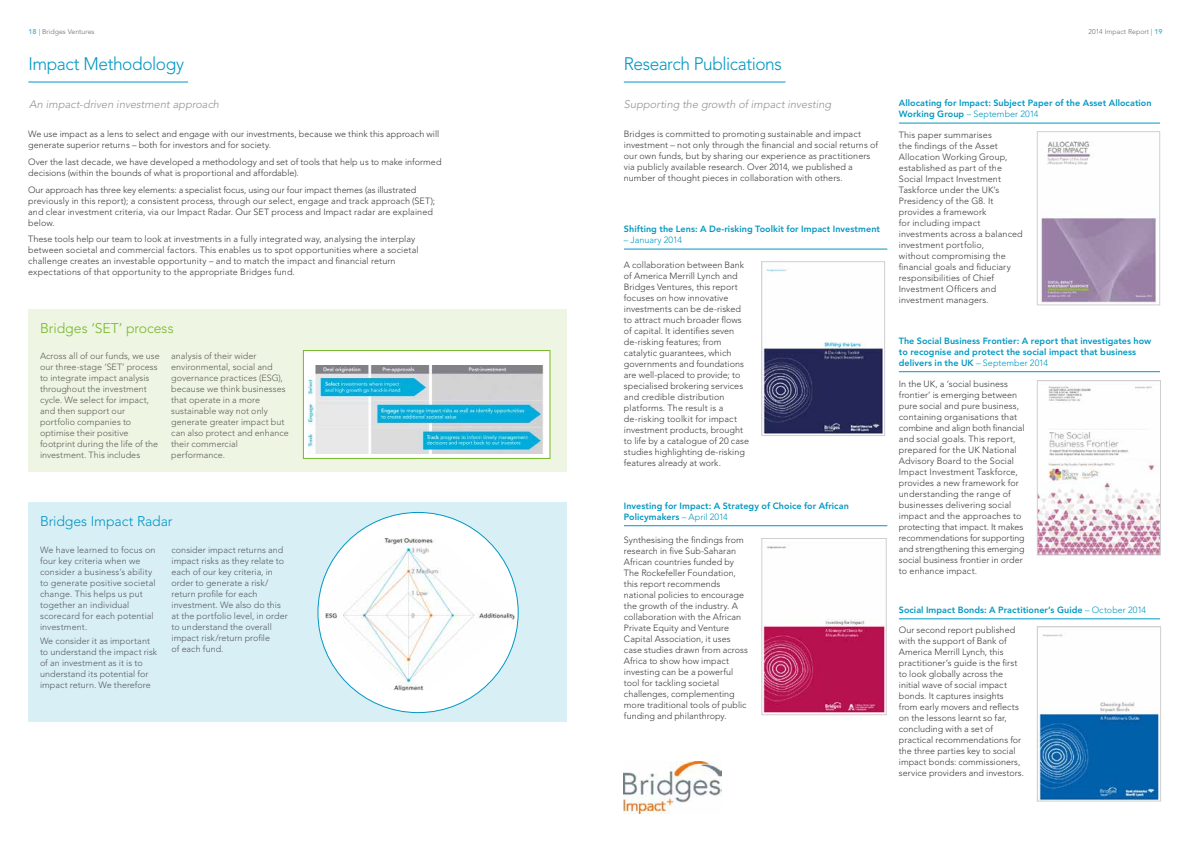
<style>
.page{position:relative;width:1191px;height:842px;background:#fff}
.page>*{position:absolute;margin:0;border:0;box-sizing:border-box;transform-origin:0 0}
.t1{font:300 18px "Avenir LT Std";letter-spacing:-.025em;color:#0098c3;scale:.96 1}
.t2{font:300 14px "Avenir LT Std";letter-spacing:-.005em;color:#76b82a}
.t3{font:300 14px "Avenir LT Std";letter-spacing:-.01em;color:#0098c3}
.t4{font:italic 300 11px "Avenir LT Std";letter-spacing:.005em;color:#929292}
.t5{font:300 9px/11px "Avenir LT Std";letter-spacing:.005em;color:#3c3c3b}
.t6{font:300 9px/11px "Avenir LT Std";letter-spacing:.005em;color:#646363}
.t7{font:800 9px/11px "Avenir LT Std";letter-spacing:.005em;color:#0098c3}
.t8{font:300 9px "Avenir LT Std";color:#0098c3}
.t9{font:300 7px "Avenir LT Std";color:#706f6f}
.s1{font-weight:800;color:#4db7d5}
.s2{font-weight:300}
</style>
<div class="page">
<hr style="left:28px;top:82px;width:160px;height:1px;background:#0098c3">
<div style="left:28px;top:502px;width:539px;height:219px;background:#d9eff6"></div>
<div style="left:28px;top:310px;width:539px;height:162px;background:#eef5e3"></div>
<div style="left:303px;top:350px;width:247px;height:108px;background:#fff"></div>
<img style="left:309px;top:365px;width:234px;height:89px">
<div style="left:303px;top:350px;width:247px;height:109px;border:1px solid #76b82a"></div>
<hr style="left:624px;top:82px;width:161px;height:1px;background:#0098c3">
<img style="left:1041px;top:141px;width:116px;height:162px">
<div style="left:1037px;top:131px;width:123px;height:174px;border:1px solid #d0d0d0"></div>
<hr style="left:899px;top:123px;width:261px;height:1px;background:#0098c3">
<img style="left:1039px;top:386px;width:119px;height:167px">
<div style="left:1037px;top:380px;width:123px;height:175px;border:1px solid #d0d0d0"></div>
<hr style="left:899px;top:371px;width:261px;height:1px;background:#0098c3">
<img style="left:1039px;top:634px;width:119px;height:165px">
<div style="left:1037px;top:627px;width:123px;height:174px;border:1px solid #d0d0d0"></div>
<hr style="left:899px;top:618px;width:261px;height:1px;background:#0098c3">
<hr style="left:624px;top:249px;width:263px;height:1px;background:#0098c3">
<img style="left:763px;top:546px;width:121px;height:167px">
<div style="left:761px;top:538px;width:125px;height:177px;border:1px solid #d0d0d0"></div>
<hr style="left:624px;top:525px;width:263px;height:1px;background:#0098c3">
<img style="left:763px;top:265px;width:120px;height:169px">
<div style="left:761px;top:261px;width:124px;height:175px;border:1px solid #d0d0d0"></div>
<img style="left:624px;top:762px;width:97px;height:52px">
<div style="left:318px;top:512px;width:200px;height:201px;background:#fff;border-radius:50%"></div>
<img style="left:320px;top:538px;width:194px;height:152px">
<p class="t9" style="left:28px;top:27px;width:68px"><span class="s1">18</span> | Bridges Ventures</p>
<p class="t9" style="left:1088px;top:27px;width:76px">2014 Impact Report | <span class="s1">19</span></p>
<h1 class="t1" style="left:28px;top:54px;width:164px">Impact Methodology</h1>
<h1 class="t1" style="left:624px;top:54px;width:166px">Research Publications</h1>
<p class="t4" style="left:624px;top:97px;width:209px">Supporting the growth of impact investing</p>
<p class="t5" style="left:624px;top:129px;width:256px">Bridges is committed to promoting sustainable and impact investment – not only through the financial and social returns of our own funds, but by sharing our experience as practitioners via publicly available research. Over 2014, we published a number of thought pieces in collaboration with others.</p>
<p class="t5" style="left:899px;top:130px;width:125px">This paper summarises<br>the findings of the Asset<br>Allocation Working Group, established as part of the<br>Social Impact Investment<br>Taskforce under the UK’s<br>Presidency of the G8. It provides a framework<br>for including impact investments across a balanced investment portfolio,<br>without compromising the financial goals and fiduciary responsibilities of Chief<br>Investment Officers and investment managers.</p>
<p class="t7" style="left:899px;top:97px;width:254px">Allocating for Impact: Subject Paper of the Asset Allocation<br>Working Group <span class="s2">– September 2014</span></p>
<p class="t4" style="left:29px;top:97px;width:191px">An impact-driven investment approach</p>
<p class="t5" style="left:28px;top:129px;width:412px">We use impact as a lens to select and engage with our investments, because we think this approach will generate superior returns – both for investors and for society.</p>
<p class="t5" style="left:28px;top:156px;width:415px">Over the last decade, we have developed a methodology and set of tools that help us to make informed decisions (within the bounds of what is proportional and affordable).</p>
<p class="t5" style="left:28px;top:184px;width:408px">Our approach has three key elements: a specialist focus, using our four impact themes (as illustrated previously in this report); a consistent process, through our select, engage and track approach (SET); and clear investment criteria, via our Impact Radar. Our SET process and Impact radar are explained below.</p>
<p class="t5" style="left:28px;top:234px;width:392px">These tools help our team to look at investments in a fully integrated way, analysing the interplay between societal and commercial factors. This enables us to spot opportunities where a societal challenge creates an investable opportunity – and to match the impact and financial return expectations of that opportunity to the appropriate Bridges fund.</p>
<p class="t7" style="left:624px;top:223px;width:257px">Shifting the Lens: A De-risking Toolkit for Impact Investment</p>
<p class="t8" style="left:624px;top:235px;width:60px">– January 2014</p>
<p class="t5" style="left:624px;top:260px;width:127px">A collaboration between Bank of America Merrill Lynch and<br>Bridges Ventures, this report focuses on how innovative investments can be de-risked to attract much broader flows of capital. It identifies seven de-risking features; from catalytic guarantees, which governments and foundations are well-placed to provide; to specialised brokering services and credible distribution platforms. The result is a de-risking toolkit for impact investment products, brought to life by a catalogue of 20 case studies highlighting de-risking features already at work.</p>
<h2 class="t2" style="left:40px;top:320px;width:135px">Bridges ‘SET’ process</h2>
<p class="t7" style="left:899px;top:335px;width:254px">The Social Business Frontier: A report that investigates how to recognise and protect the social impact that business delivers in the UK <span class="s2">– September 2014</span></p>
<p class="t6" style="left:40px;top:350px;width:121px">Across all of our funds, we use our three-stage ‘SET’ process to integrate impact analysis throughout the investment cycle. We select for impact, and then support our portfolio companies to optimise their positive footprint during the life of the investment. This includes</p>
<p class="t6" style="left:171px;top:350px;width:119px">analysis of their wider environmental, social and governance practices (ESG), because we think businesses that operate in a more sustainable way not only generate greater impact but can also protect and enhance their commercial performance.</p>
<p class="t5" style="left:899px;top:379px;width:127px">In the UK, a ‘social business frontier’ is emerging between pure social and pure business, containing organisations that combine and align both financial and social goals. This report, prepared for the UK National<br>Advisory Board to the Social<br>Impact Investment Taskforce, provides a new framework for understanding the range of businesses delivering social impact and the approaches to protecting that impact. It makes recommendations for supporting and strengthening this emerging social business frontier in order to enhance impact.</p>
<p class="t7" style="left:624px;top:500px;width:226px">Investing for Impact: A Strategy of Choice for African<br>Policymakers <span class="s2">– April 2014</span></p>
<p class="t5" style="left:624px;top:535px;width:126px">Synthesising the findings from research in five Sub-Saharan<br>African countries funded by<br>The Rockefeller Foundation, this report recommends national policies to encourage the growth of the industry. A collaboration with the African<br>Private Equity and Venture<br>Capital Association, it uses case studies drawn from across<br>Africa to show how impact investing can be a powerful tool for tackling societal challenges, complementing more traditional tools of public funding and philanthropy.</p>
<h2 class="t3" style="left:40px;top:513px;width:134px">Bridges Impact Radar</h2>
<p class="t6" style="left:40px;top:544px;width:117px">We have learned to focus on four key criteria when we consider a business’s ability to generate positive societal change. This helps us put together an individual scorecard for each potential investment.</p>
<p class="t6" style="left:40px;top:635px;width:119px">We consider it as important to understand the impact risk of an investment as it is to understand its potential for impact return. We therefore</p>
<p class="t6" style="left:172px;top:544px;width:118px">consider impact returns and impact risks as they relate to each of our key criteria, in order to generate a risk/ return profile for each investment. We also do this at the portfolio level, in order to understand the overall impact risk/return profile<br>of each fund.</p>
<p class="t7" style="left:899px;top:604px;width:249px">Social Impact Bonds: A Practitioner’s Guide <span class="s2">– October 2014</span></p>
<p class="t5" style="left:899px;top:625px;width:127px">Our second report published with the support of Bank of<br>America Merrill Lynch, this practitioner’s guide is the first to look globally across the initial wave of social impact bonds. It captures insights from early movers and reflects on the lessons learnt so far, concluding with a set of practical recommendations for the three parties key to social impact bonds: commissioners, service providers and investors.</p>
</div>
